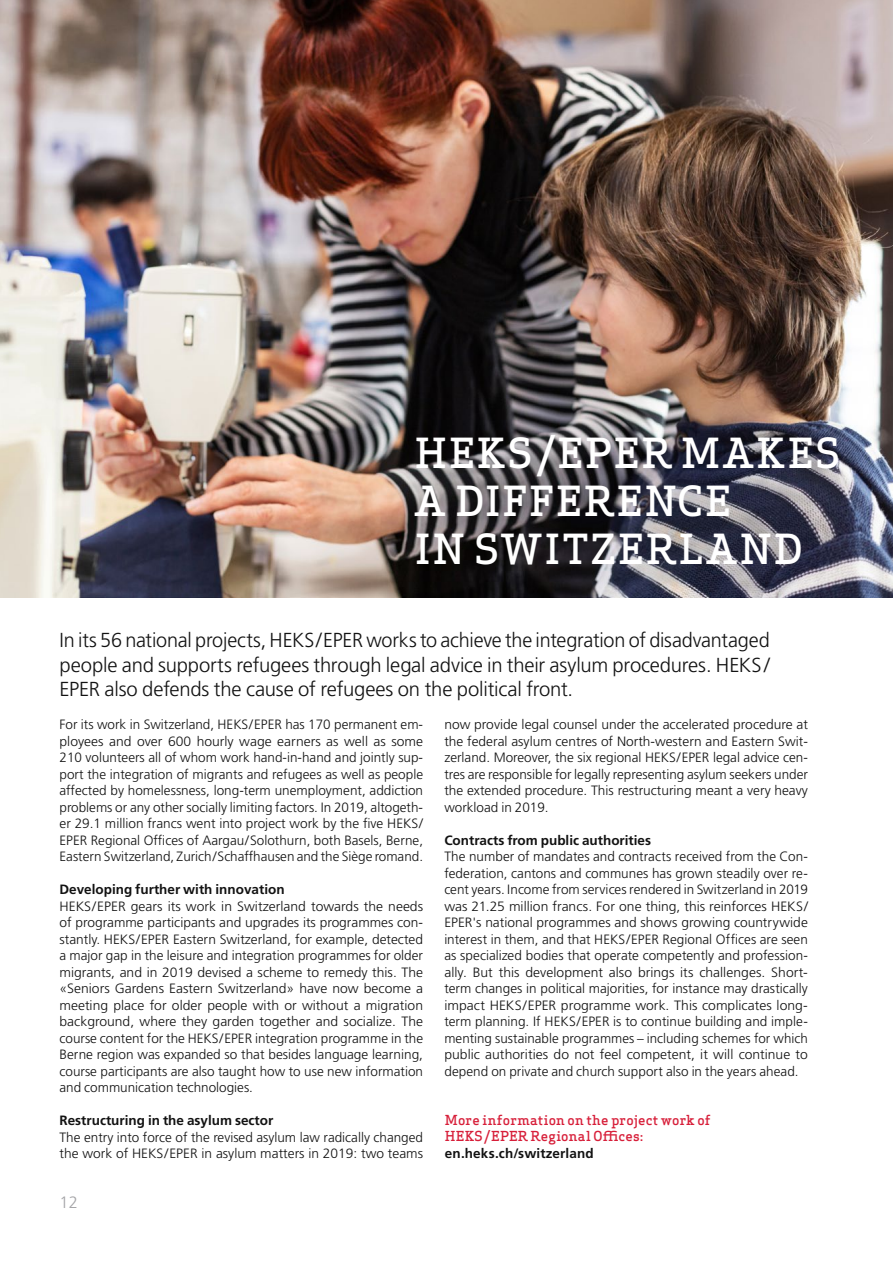
<style>
.page{position:relative;width:893px;height:1263px;background:#fff}
.page>*{position:absolute;margin:0;border:0;box-sizing:border-box;transform-origin:0 0}
.t1{font:500 40.5px "Apex Serif";letter-spacing:.06em;color:#fff}
.t2{font:300 20.25px/24.8px "Frutiger LT";letter-spacing:-.01em;color:#121212;text-align:justify}
.t3{font:300 16.5px "Frutiger LT";color:#a5a5a8}
.t4{font:300 13.5px/16.5px "Frutiger LT";color:#121212;text-align:justify}
.t5{font:700 13.5px "Frutiger LT";color:#121212}
.t6{font:500 13.5px/16.5px "Apex Serif";letter-spacing:.02em;color:#d71e39}
</style>
<div class="page">
<img style="left:0;top:0;width:893px;height:597px">
<h1 class="t1" style="left:415px;top:427px;width:172px">HEKS/EPER</h1>
<h1 class="t1" style="left:681px;top:427px;width:160px">MAKES</h1>
<h1 class="t1" style="left:415px;top:475px;width:172px">A DIFFEREN</h1>
<h1 class="t1" style="left:677px;top:475px;width:51px">CE</h1>
<h1 class="t1" style="left:415px;top:523px;width:232px">IN SWITZERL</h1>
<h1 class="t1" style="left:706px;top:523px;width:64px">AND</h1>
<p class="t2" style="left:60px;top:628px;width:712px">In its 56 national projects, HEKS/EPER works to achieve the integration of disadvantaged people and supports refugees through legal advice in their asylum procedures. HEKS/ EPER also defends the cause of refugees on the political front.</p>
<p class="t4" style="left:60px;top:716px;width:365px">For its work in Switzerland, HEKS/EPER has 170 permanent em&shy;ployees and over 600 hourly wage earners as well as some 210 volunteers all of whom work hand-in-hand and jointly sup&shy;port the integration of migrants and refugees as well as people affected by homelessness, long-term unemployment, addiction problems or any other socially limiting factors. In 2019, altogeth&shy;er 29.1 million francs went into project work by the five HEKS/ EPER Regional Offices of Aargau/Solothurn, both Basels, Berne, Eastern Switzerland, Zurich/Schaffhausen and the Siège romand.</p>
<p class="t5" style="left:60px;top:881px;width:227px">Developing further with innovation</p>
<p class="t4" style="left:60px;top:898px;width:365px">HEKS/EPER gears its work in Switzerland towards the needs of programme participants and upgrades its programmes con&shy;stantly. HEKS/EPER Eastern Switzerland, for example, detected a major gap in the leisure and integration programmes for older migrants, and in 2019 devised a scheme to remedy this. The «Seniors Gardens Eastern Switzerland» have now become a meeting place for older people with or without a migration background, where they garden together and socialize. The course content for the HEKS/EPER integration programme in the Berne region was expanded so that besides language learning, course participants are also taught how to use new information and communication technologies.</p>
<p class="t5" style="left:60px;top:1112px;width:215px">Restructuring in the asylum sector</p>
<p class="t4" style="left:60px;top:1129px;width:365px">The entry into force of the revised asylum law radically changed the work of HEKS/EPER in asylum matters in 2019: two teams</p>
<p class="t3" style="left:60px;top:1192px;width:20px">12</p>
<p class="t4" style="left:444px;top:716px;width:365px">now provide legal counsel under the accelerated procedure at the federal asylum centres of North-western and Eastern Swit&shy;zerland. Moreover, the six regional HEKS/EPER legal advice cen&shy;tres are responsible for legally representing asylum seekers under the extended procedure. This restructuring meant a very heavy workload in 2019.</p>
<p class="t5" style="left:444px;top:832px;width:208px">Contracts from public authorities</p>
<p class="t4" style="left:444px;top:848px;width:365px">The number of mandates and contracts received from the Con&shy;federation, cantons and communes has grown steadily over re&shy;cent years. Income from services rendered in Switzerland in 2019 was 21.25 million francs. For one thing, this reinforces HEKS/ EPER's national programmes and shows growing countrywide interest in them, and that HEKS/EPER Regional Offices are seen as specialized bodies that operate competently and profession&shy;ally. But this development also brings its challenges. Short&shy;term changes in political majorities, for instance may drastically impact HEKS/EPER programme work. This complicates long&shy;term planning. If HEKS/EPER is to continue building and imple&shy;menting sustainable programmes – including schemes for which public authorities do not feel competent, it will continue to depend on private and church support also in the years ahead.</p>
<p class="t6" style="left:445px;top:1111px;width:267px">More information on the project work of<br>HEKS/EPER</p>
<p class="t6" style="left:530px;top:1128px;width:114px">Regional Offices:</p>
<p class="t5" style="left:445px;top:1145px;width:150px">en.heks.ch/switzerland</p>
</div>
